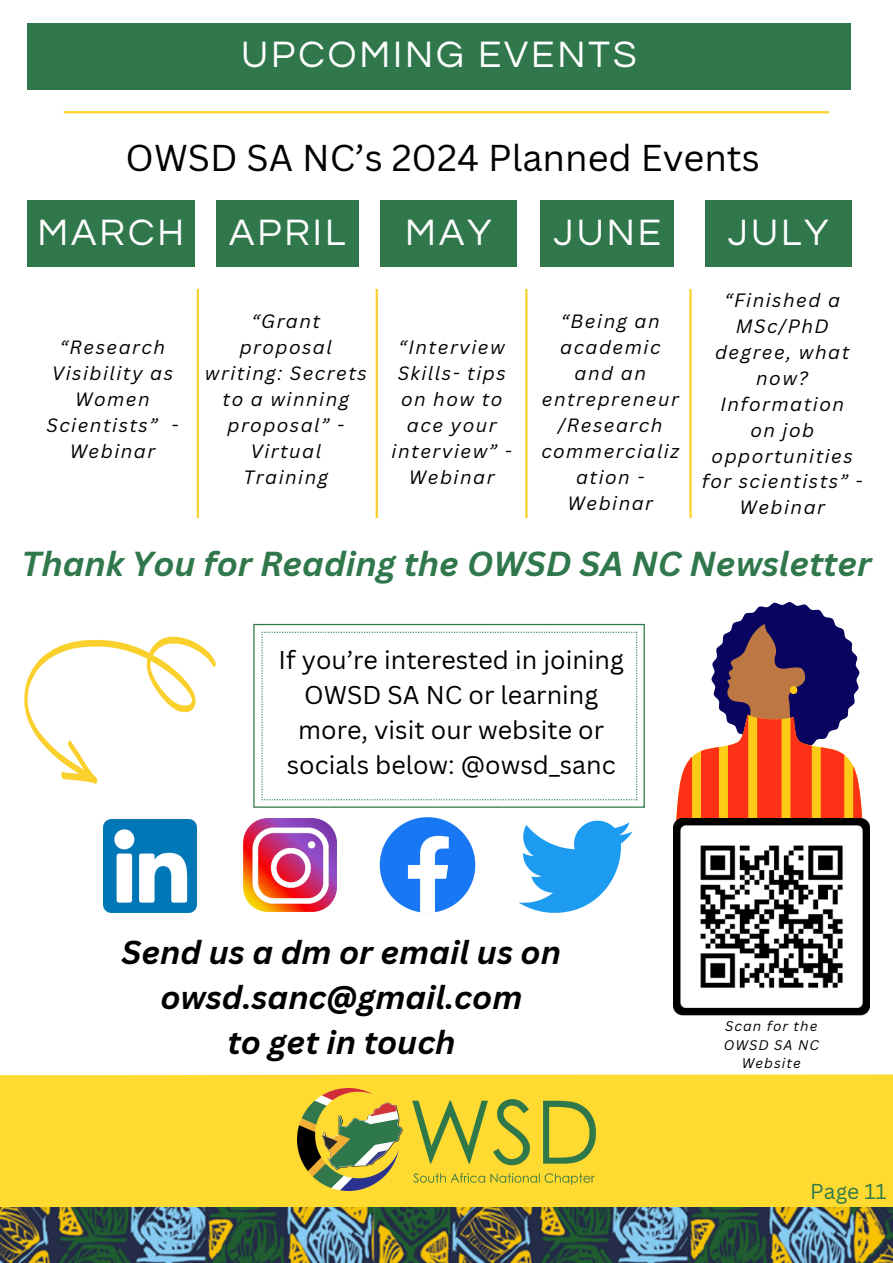
<style>
.page{position:relative;width:893px;height:1263px;background:#fff}
.page>*{position:absolute;margin:0;border:0;box-sizing:border-box;transform-origin:0 0}
.t1{font:38.25px "Questrial";letter-spacing:.08em;color:#fff}
.t2{font:36.38px "Canva Sans";color:#000}
.t3{font:italic 700 33.75px "Canva Sans";color:#30784c}
.t4{font:italic 700 32.17px/45px "Canva Sans";color:#000;text-align:center}
.t5{font:25.05px/35px "Canva Sans";color:#000;text-align:center}
.t6{font:21px "Canva Sans";color:#30784c}
.t7{font:italic 18.75px/25.9px "Canva Sans";letter-spacing:.08em;color:#000;text-align:center}
.t8{font:italic 13.58px/18.7px "Canva Sans";letter-spacing:.08em;color:#000;text-align:center}
</style>
<div class="page">
<svg style="left:676px;top:602px;width:187px;height:216px"></svg>
<img style="left:673px;top:818px;width:196px;height:198px">
<div style="left:0;top:1074px;width:893px;height:133px;background:#ffdb31"></div>
<div style="left:27px;top:23px;width:823px;height:66px;background:#30784c"></div>
<hr style="left:64px;top:111px;width:765px;height:2px;background:#fad02c">
<div style="left:27px;top:201px;width:167px;height:66px;background:#30784c"></div>
<div style="left:216px;top:201px;width:142px;height:66px;background:#30784c"></div>
<div style="left:380px;top:201px;width:137px;height:66px;background:#30784c"></div>
<div style="left:540px;top:201px;width:134px;height:66px;background:#30784c"></div>
<div style="left:705px;top:201px;width:146px;height:66px;background:#30784c"></div>
<hr style="left:689px;top:289px;width:2px;height:229px;background:#fad02c">
<hr style="left:525px;top:289px;width:2px;height:229px;background:#fad02c">
<hr style="left:376px;top:289px;width:2px;height:229px;background:#fad02c">
<hr style="left:197px;top:289px;width:2px;height:229px;background:#fad02c">
<img style="left:297px;top:1088px;width:299px;height:103px">
<img style="left:0;top:1207px;width:893px;height:56px">
<svg style="left:24px;top:637px;width:192px;height:146px"></svg>
<svg style="left:253px;top:624px;width:392px;height:184px"></svg>
<svg style="left:261px;top:632px;width:376px;height:168px"></svg>
<img style="left:519px;top:820px;width:113px;height:93px">
<img style="left:379px;top:817px;width:97px;height:96px">
<img style="left:103px;top:819px;width:93px;height:93px">
<img style="left:243px;top:818px;width:93px;height:93px">
<h1 class="t1" style="left:241px;top:36px;width:397px">UPCOMING EVENTS</h1>
<h2 class="t2" style="left:126px;top:132px;width:636px">OWSD SA NC’s 2024 Planned Events</h2>
<h1 class="t1" style="left:37px;top:214px;width:309px">MARCH APRIL</h1>
<h1 class="t1" style="left:405px;top:214px;width:88px">MAY</h1>
<h1 class="t1" style="left:553px;top:214px;width:109px">JUNE</h1>
<h1 class="t1" style="left:728px;top:214px;width:102px">JULY</h1>
<p class="t7" style="left:46px;top:334px;width:133px">“Research<br>Visibility as<br>Women<br>Scientists” -<br>Webinar</p>
<p class="t7" style="left:205px;top:308px;width:163px">“Grant proposal writing: Secrets to a winning proposal” -<br>Virtual<br>Training</p>
<p class="t7" style="left:391px;top:334px;width:122px">“Interview<br>Skills- tips on how to ace your interview” -<br>Webinar</p>
<p class="t7" style="left:541px;top:308px;width:139px">“Being an academic and an entrepreneur /Research commercializ ation -<br>Webinar</p>
<p class="t7" style="left:702px;top:287px;width:162px">“Finished a<br>MSc/PhD degree, what now?<br>Information<br>on job opportunities for scientists” -<br>Webinar</p>
<h3 class="t3" style="left:21px;top:539px;width:851px">Thank You for Reading the OWSD SA NC Newsletter</h3>
<h3 class="t5" style="left:278px;top:642px;width:347px">If you’re interested in joining<br>OWSD SA NC or learning more, visit our website or socials below: @owsd_sanc</h3>
<h3 class="t4" style="left:122px;top:929px;width:441px">Send us a dm or email us on owsd.sanc@gmail.com<br>to get in touch</h3>
<p class="t8" style="left:723px;top:1016px;width:97px">Scan for the<br>OWSD SA NC<br>Website</p>
<p class="t6" style="left:810px;top:1176px;width:78px">Page 11</p>
</div>
